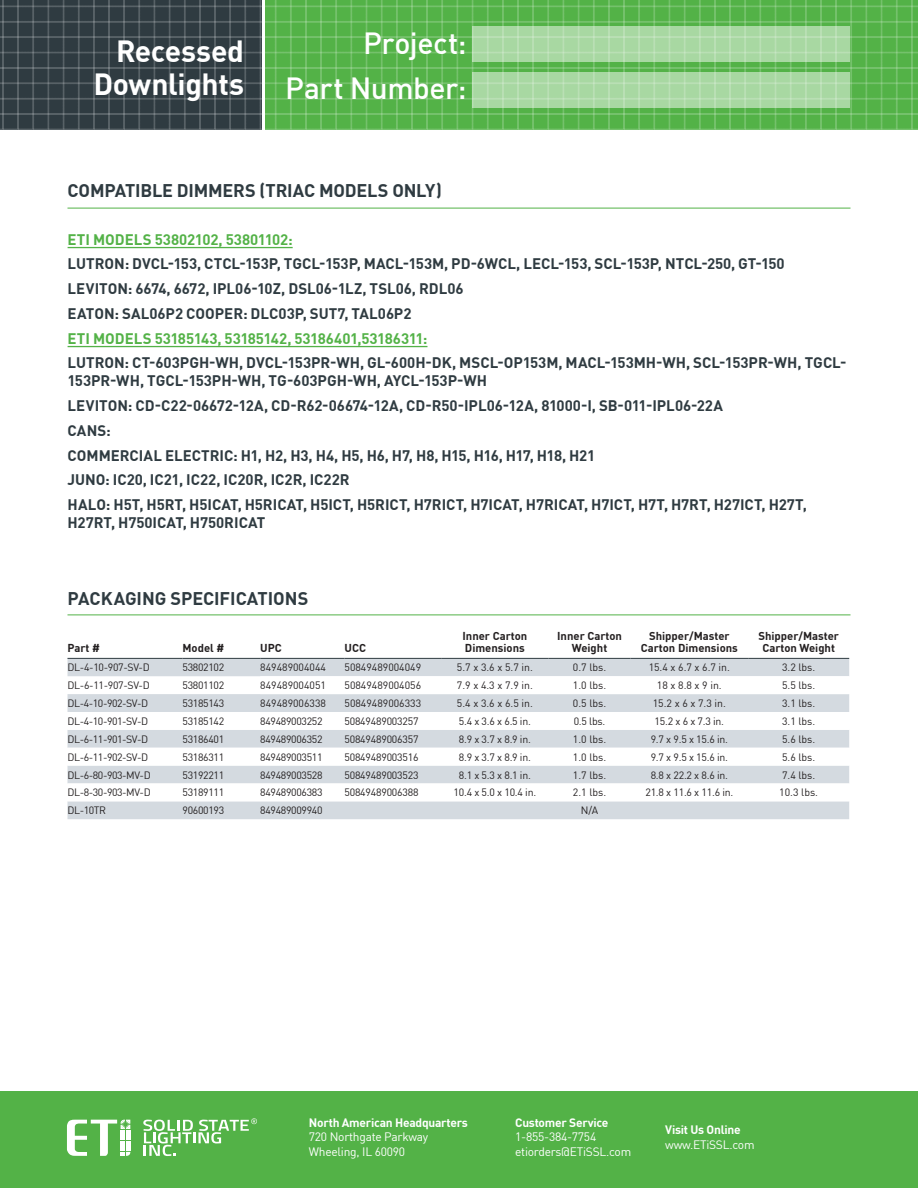
<style>
.page{position:relative;width:918px;height:1188px;background:#fff}
.page>*{position:absolute;margin:0;border:0;box-sizing:border-box;transform-origin:0 0}
.body_-_reg{font:500 30px/45px "DINOT";letter-spacing:-.015em;color:#fff;text-align:right}
.body_-_reg-2{font:700 30px/33px "DINOT";letter-spacing:-.01em;color:#fff;text-align:right}
.body_-_reg-3{font:700 18px "DINOT";letter-spacing:-.01em;color:#2f3b41}
.body_-_reg-4{font:700 15px/18px "DINOT";color:#2f3b41}
.body_-_reg-5{font:700 15px "DINOT";color:#53b247}
.body_-_reg-6{font:12px/14.4px "DINOT";letter-spacing:-.02em;color:#fff}
.body_-_reg-7{font:700 12px "DINOT";letter-spacing:-.02em;color:#fff}
.table_header{font:700 11.25px/12px "DINOT";color:#231f20;text-align:center}
.table_body{font:10.5px "DINOT";letter-spacing:-.02em;color:#231f20}
.table_body-2{font:10.5px "DINOT";color:#231f20}
.s1{font-weight:700}
</style>
<div class="page">
<div style="left:0;top:1092px;width:918px;height:96px;background:#53b247"></div>
<svg style="left:67px;top:1120px;width:63px;height:36px"></svg>
<svg style="left:143px;top:1118px;width:114px;height:38px"></svg>
<svg style="left:68px;top:659px;width:781px;height:160px;background:#d7dde2"></svg>
<svg style="left:260px;top:676px;width:589px;height:18px"></svg>
<svg style="left:68px;top:712px;width:781px;height:89px"></svg>
<hr style="left:68px;top:658px;width:115px;height:1px;background:#2f3b41">
<hr style="left:183px;top:658px;width:77px;height:1px;background:#2f3b41">
<hr style="left:260px;top:658px;width:85px;height:1px;background:#2f3b41">
<hr style="left:345px;top:658px;width:96px;height:1px;background:#2f3b41">
<hr style="left:441px;top:658px;width:108px;height:1px;background:#2f3b41">
<hr style="left:549px;top:658px;width:82px;height:1px;background:#2f3b41">
<hr style="left:631px;top:658px;width:117px;height:1px;background:#2f3b41">
<hr style="left:748px;top:658px;width:101px;height:1px;background:#2f3b41">
<hr style="left:68px;top:615px;width:782px;height:1px;background:#53b247">
<hr style="left:68px;top:247px;width:225px;height:1px;background:#53b247">
<hr style="left:68px;top:346px;width:359px;height:1px;background:#53b247">
<hr style="left:68px;top:208px;width:782px;height:1px;background:#53b247">
<svg style="left:0;top:0;width:918px;height:130px;background:#4f8c4e"></svg>
<div style="left:472px;top:26px;width:378px;height:36px;background:linear-gradient(to right,#acdaa6,#acdaa6)"></div>
<div style="left:472px;top:73px;width:378px;height:35px;background:linear-gradient(to right,#acd9a6,#acdaa6)"></div>
<p class="body_-_reg-2" style="left:93px;top:32px;width:152px">Recessed<br>Downlights</p>
<p class="body_-_reg" style="left:285px;top:18px;width:183px">Project:<br>Part Number:</p>
<p class="body_-_reg-3" style="left:68px;top:177px;width:376px">COMPATIBLE DIMMERS (TRIAC MODELS ONLY)</p>
<p class="body_-_reg-5" style="left:68px;top:227px;width:227px">ETI MODELS 53802102, 53801102:</p>
<p class="body_-_reg-4" style="left:68px;top:253px;width:719px">LUTRON: DVCL-153, CTCL-153P, TGCL-153P, MACL-153M, PD-6WCL, LECL-153, SCL-153P, NTCL-250, GT-150</p>
<p class="body_-_reg-4" style="left:68px;top:278px;width:398px">LEVITON: 6674, 6672, IPL06-10Z, DSL06-1LZ, TSL06, RDL06</p>
<p class="body_-_reg-4" style="left:68px;top:303px;width:346px">EATON: SAL06P2 COOPER: DLC03P, SUT7, TAL06P2</p>
<p class="body_-_reg-5" style="left:68px;top:326px;width:361px">ETI MODELS 53185143, 53185142, 53186401,53186311:</p>
<p class="body_-_reg-4" style="left:68px;top:352px;width:780px">LUTRON: CT-603PGH-WH, DVCL-153PR-WH, GL-600H-DK, MSCL-OP153M, MACL-153MH-WH, SCL-153PR-WH, TGCL-<br>153PR-WH, TGCL-153PH-WH, TG-603PGH-WH, AYCL-153P-WH</p>
<p class="body_-_reg-4" style="left:68px;top:395px;width:657px">LEVITON: CD-C22-06672-12A, CD-R62-06674-12A, CD-R50-IPL06-12A, 81000-I, SB-011-IPL06-22A</p>
<p class="body_-_reg-4" style="left:68px;top:420px;width:45px">CANS:</p>
<p class="body_-_reg-4" style="left:68px;top:445px;width:529px">COMMERCIAL ELECTRIC: H1, H2, H3, H4, H5, H6, H7, H8, H15, H16, H17, H18, H21</p>
<p class="body_-_reg-4" style="left:68px;top:469px;width:283px">JUNO: IC20, IC21, IC22, IC20R, IC2R, IC22R</p>
<p class="body_-_reg-4" style="left:68px;top:494px;width:741px">HALO: H5T, H5RT, H5ICAT, H5RICAT, H5ICT, H5RICT, H7RICT, H7ICAT, H7RICAT, H7ICT, H7T, H7RT, H27ICT, H27T,<br>H27RT, H750ICAT, H750RICAT</p>
<p class="body_-_reg-3" style="left:68px;top:584px;width:242px">PACKAGING SPECIFICATIONS</p>
<p class="table_header" style="left:68px;top:641px;width:34px">Part #</p>
<p class="table_header" style="left:183px;top:641px;width:43px">Model #</p>
<p class="table_header" style="left:260px;top:641px;width:23px">UPC</p>
<p class="table_header" style="left:345px;top:641px;width:23px">UCC</p>
<p class="table_header" style="left:462px;top:629px;width:66px;text-align:left">Inner Carton<br>Dimensions</p>
<p class="table_header" style="left:557px;top:629px;width:66px">Inner Carton<br>Weight</p>
<p class="table_header" style="left:641px;top:629px;width:99px">Shipper/Master<br>Carton Dimensions</p>
<p class="table_header" style="left:758px;top:629px;width:82px">Shipper/Master<br>Carton Weight</p>
<p class="table_body" style="left:68px;top:660px;width:84px">DL-4-10-907-SV-D</p>
<p class="table_body" style="left:183px;top:660px;width:43px">53802102</p>
<p class="table_body-2" style="left:260px;top:660px;width:67px">849489004044</p>
<p class="table_body-2" style="left:345px;top:660px;width:78px">50849489004049</p>
<p class="table_body" style="left:457px;top:660px;width:77px">5.7 x 3.6 x 5.7 in.</p>
<p class="table_body" style="left:573px;top:660px;width:35px">0.7 lbs.</p>
<p class="table_body" style="left:649px;top:660px;width:83px">15.4 x 6.7 x 6.7 in.</p>
<p class="table_body" style="left:782px;top:660px;width:35px">3.2 lbs.</p>
<p class="table_body" style="left:68px;top:677px;width:84px">DL-6-11-907-SV-D</p>
<p class="table_body" style="left:183px;top:677px;width:43px">53801102</p>
<p class="table_body-2" style="left:260px;top:677px;width:67px">849489004051</p>
<p class="table_body-2" style="left:345px;top:677px;width:78px">50849489004056</p>
<p class="table_body" style="left:457px;top:677px;width:77px">7.9 x 4.3 x 7.9 in.</p>
<p class="table_body" style="left:573px;top:677px;width:35px">1.0 lbs.</p>
<p class="table_body" style="left:657px;top:677px;width:66px">18 x 8.8 x 9 in.</p>
<p class="table_body" style="left:782px;top:677px;width:35px">5.5 lbs.</p>
<p class="table_body" style="left:68px;top:695px;width:82px">DL-4-10-902-SV-D</p>
<p class="table_body" style="left:183px;top:695px;width:43px">53185143</p>
<p class="table_body-2" style="left:260px;top:695px;width:67px">849489006338</p>
<p class="table_body-2" style="left:345px;top:695px;width:78px">50849489006333</p>
<p class="table_body" style="left:457px;top:695px;width:77px">5.4 x 3.6 x 6.5 in.</p>
<p class="table_body" style="left:573px;top:695px;width:35px">0.5 lbs.</p>
<p class="table_body" style="left:653px;top:695px;width:75px">15.2 x 6 x 7.3 in.</p>
<p class="table_body" style="left:782px;top:695px;width:35px">3.1 lbs.</p>
<p class="table_body" style="left:68px;top:713px;width:82px">DL-4-10-901-SV-D</p>
<p class="table_body" style="left:183px;top:713px;width:43px">53185142</p>
<p class="table_body" style="left:260px;top:713px;width:64px">849489003252</p>
<p class="table_body" style="left:345px;top:713px;width:76px">50849489003257</p>
<p class="table_body" style="left:459px;top:713px;width:74px">5.4 x 3.6 x 6.5 in.</p>
<p class="table_body" style="left:574px;top:713px;width:33px">0.5 lbs.</p>
<p class="table_body" style="left:655px;top:713px;width:71px">15.2 x 6 x 7.3 in.</p>
<p class="table_body" style="left:782px;top:713px;width:35px">3.1 lbs.</p>
<p class="table_body" style="left:68px;top:731px;width:82px">DL-6-11-901-SV-D</p>
<p class="table_body" style="left:183px;top:731px;width:43px">53186401</p>
<p class="table_body" style="left:260px;top:731px;width:64px">849489006352</p>
<p class="table_body" style="left:345px;top:731px;width:76px">50849489006357</p>
<p class="table_body" style="left:459px;top:731px;width:74px">8.9 x 3.7 x 8.9 in.</p>
<p class="table_body" style="left:573px;top:731px;width:35px">1.0 lbs.</p>
<p class="table_body" style="left:651px;top:731px;width:79px">9.7 x 9.5 x 15.6 in.</p>
<p class="table_body" style="left:782px;top:731px;width:35px">5.6 lbs.</p>
<p class="table_body" style="left:68px;top:749px;width:82px">DL-6-11-902-SV-D</p>
<p class="table_body" style="left:183px;top:749px;width:43px">53186311</p>
<p class="table_body" style="left:260px;top:749px;width:64px">849489003511</p>
<p class="table_body" style="left:345px;top:749px;width:76px">50849489003516</p>
<p class="table_body" style="left:459px;top:749px;width:74px">8.9 x 3.7 x 8.9 in.</p>
<p class="table_body" style="left:573px;top:749px;width:35px">1.0 lbs.</p>
<p class="table_body" style="left:651px;top:749px;width:79px">9.7 x 9.5 x 15.6 in.</p>
<p class="table_body" style="left:782px;top:749px;width:35px">5.6 lbs.</p>
<p class="table_body" style="left:68px;top:767px;width:85px">DL-6-80-903-MV-D</p>
<p class="table_body" style="left:183px;top:767px;width:43px">53192211</p>
<p class="table_body" style="left:260px;top:767px;width:64px">849489003528</p>
<p class="table_body" style="left:345px;top:767px;width:76px">50849489003523</p>
<p class="table_body" style="left:459px;top:767px;width:74px">8.1 x 5.3 x 8.1 in.</p>
<p class="table_body" style="left:573px;top:767px;width:35px">1.7 lbs.</p>
<p class="table_body" style="left:651px;top:767px;width:79px">8.8 x 22.2 x 8.6 in.</p>
<p class="table_body" style="left:782px;top:767px;width:35px">7.4 lbs.</p>
<p class="table_body" style="left:68px;top:785px;width:85px">DL-8-30-903-MV-D</p>
<p class="table_body" style="left:183px;top:785px;width:43px">53189111</p>
<p class="table_body" style="left:260px;top:785px;width:64px">849489006383</p>
<p class="table_body" style="left:345px;top:785px;width:76px">50849489006388</p>
<p class="table_body" style="left:454px;top:785px;width:84px">10.4 x 5.0 x 10.4 in.</p>
<p class="table_body" style="left:573px;top:785px;width:35px">2.1 lbs.</p>
<p class="table_body" style="left:645px;top:785px;width:89px">21.8 x 11.6 x 11.6 in.</p>
<p class="table_body" style="left:779px;top:785px;width:40px">10.3 lbs.</p>
<p class="table_body" style="left:68px;top:802px;width:40px">DL-10TR</p>
<p class="table_body" style="left:183px;top:802px;width:43px">90600193</p>
<p class="table_body" style="left:260px;top:802px;width:64px">849489009940</p>
<p class="table_body" style="left:581px;top:802px;width:19px">N/A</p>
<p class="body_-_reg-7" style="left:309px;top:1113px;width:161px">North American Headquarters</p>
<p class="body_-_reg-6" style="left:309px;top:1129px;width:121px">720 Northgate Parkway</p>
<p class="body_-_reg-6" style="left:309px;top:1143px;width:98px">Wheeling, IL 60090</p>
<p class="body_-_reg-6" style="left:515px;top:1114px;width:118px"><span class="s1">Customer Service<br></span>1-855-384-7754 etiorders@ETiSSL.com</p>
<p class="body_-_reg-6" style="left:665px;top:1122px;width:91px"><span class="s1">Visit Us Online </span>www.ETiSSL.com</p>
</div>
